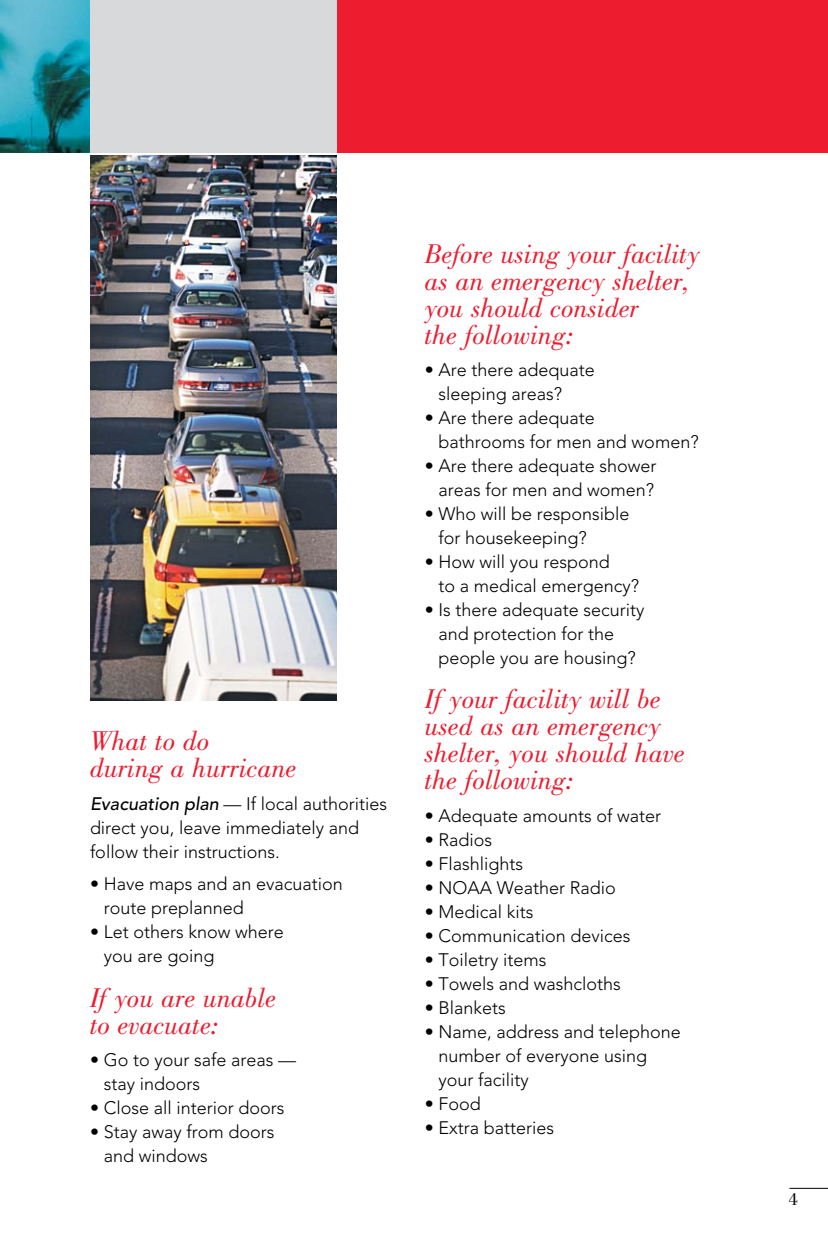
<style>
.page{position:relative;width:828px;height:1242px;background:#fff}
.page>*{position:absolute;margin:0;border:0;box-sizing:border-box;transform-origin:0 0}
.t1{font:italic 28px/27px "Bodoni Std";color:#ed1c2e}
.t2{font:300 18px/24px "Avenir LT Std";color:#000}
.t3{font:18px "Bodoni Std";color:#000}
.s1{font-weight:500;font-style:italic}
</style>
<div class="page">
<div style="left:0;top:0;width:828px;height:153px;background:#ed1c2e"></div>
<hr style="left:790px;top:1188px;width:38px;height:1px;background:#000">
<img style="left:90px;top:155px;width:247px;height:545px">
<div style="left:90px;top:0;width:247px;height:153px;background:#d7d9da"></div>
<img style="left:0;top:0;width:90px;height:153px">
<h1 class="t1" style="left:90px;top:728px;width:208px">What to do<br>during a hurricane</h1>
<p class="t2" style="left:90px;top:792px;width:299px"><span class="s1">Evacuation plan</span> — If local authorities direct you, leave immediately and follow their instructions.</p>
<p class="t2" style="left:104px;top:872px;width:241px;text-indent:-14px">• Have maps and an evacuation route preplanned</p>
<p class="t2" style="left:104px;top:920px;width:182px;text-indent:-14px">• Let others know where you are going</p>
<h1 class="t1" style="left:90px;top:984px;width:188px">If you are unable to evacuate:</h1>
<p class="t2" style="left:104px;top:1048px;width:194px;text-indent:-14px">• Go to your safe areas — stay indoors</p>
<p class="t2" style="left:90px;top:1096px;width:196px">• Close all interior doors</p>
<p class="t2" style="left:104px;top:1120px;width:172px;text-indent:-14px">• Stay away from doors and windows</p>
<h1 class="t1" style="left:425px;top:240px;width:277px">Before using your facility as an emergency shelter, you should consider<br>the following:</h1>
<p class="t2" style="left:438px;top:358px;width:158px;text-indent:-14px">• Are there adequate sleeping areas?</p>
<p class="t2" style="left:438px;top:406px;width:262px;text-indent:-14px">• Are there adequate<br>bathrooms for men and women?</p>
<p class="t2" style="left:425px;top:454px;width:233px;text-align:right">• Are there adequate shower areas for men and women?</p>
<p class="t2" style="left:438px;top:502px;width:193px;text-indent:-14px">• Who will be responsible for housekeeping?</p>
<p class="t2" style="left:438px;top:550px;width:202px;text-indent:-14px">• How will you respond<br>to a medical emergency?</p>
<p class="t2" style="left:438px;top:598px;width:208px;text-indent:-14px">• Is there adequate security and protection for the people you are housing?</p>
<h1 class="t1" style="left:425px;top:686px;width:262px">If your facility will be used as an emergency shelter, you should have the following:</h1>
<p class="t2" style="left:425px;top:804px;width:238px">• Adequate amounts of water</p>
<p class="t2" style="left:425px;top:828px;width:69px">• Radios</p>
<p class="t2" style="left:425px;top:852px;width:100px">• Flashlights</p>
<p class="t2" style="left:425px;top:876px;width:193px">• NOAA Weather Radio</p>
<p class="t2" style="left:425px;top:900px;width:110px">• Medical kits</p>
<p class="t2" style="left:425px;top:924px;width:207px">• Communication devices</p>
<p class="t2" style="left:425px;top:948px;width:123px">• Toiletry items</p>
<p class="t2" style="left:425px;top:972px;width:198px">• Towels and washcloths</p>
<p class="t2" style="left:425px;top:996px;width:83px">• Blankets</p>
<p class="t2" style="left:438px;top:1020px;width:244px;text-indent:-14px">• Name, address and telephone number of everyone using your facility</p>
<p class="t2" style="left:425px;top:1092px;width:58px">• Food</p>
<p class="t2" style="left:425px;top:1116px;width:131px">• Extra batteries</p>
<p class="t3" style="left:789px;top:1189px;width:10px">4</p>
</div>
